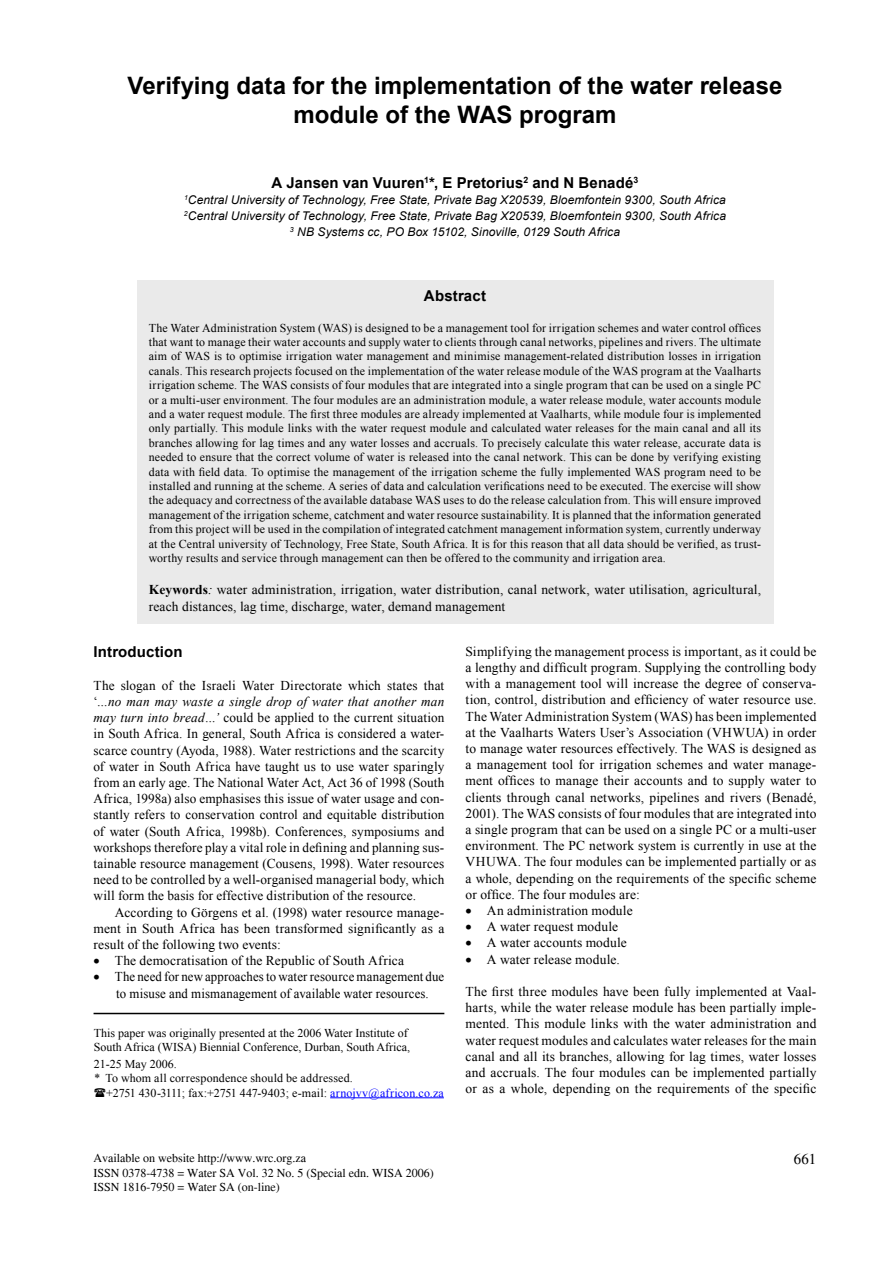
<style>
.page{position:relative;width:893px;height:1263px;background:#fff}
.page>*{position:absolute;margin:0;border:0;box-sizing:border-box;transform-origin:0 0}
.Headline{font:700 24px "Arial";color:#000}
.Author{font:700 15px "Arial";letter-spacing:.01em;color:#000}
.Subhead_1{font:700 15px "Arial";letter-spacing:.01em;color:#000}
.t1{font:15px "Times";color:#000}
.Body_Text{font:13.5px/16.2px "Times New Roman";letter-spacing:.01em;color:#000;text-align:justify}
.Keywords{font:13.5px/16.2px "Times New Roman";letter-spacing:.01em;color:#000}
.Bullet{font:13.5px/16.2px "Times New Roman";letter-spacing:.01em;color:#000;text-align:center;scale:.95 1}
.Bullet-2{font:13.5px "Times New Roman";letter-spacing:.01em;color:#000}
.Abstract{font:12px/14.4px "Times New Roman";color:#000;text-align:justify}
.Address{font:italic 12px "Arial";letter-spacing:.01em;color:#000}
.t2{font:12px "Times";color:#000}
.Body_text_2{font:12px "Times New Roman";letter-spacing:.015em;color:#000}
.s1{font-weight:700}
.s2{font-style:italic}
.s3{color:#00f}
</style>
<div class="page">
<div style="left:138px;top:281px;width:636px;height:343px;background:#eaeaea"></div>
<hr style="left:330px;top:1097px;width:114px;height:1px;background:#00f">
<hr style="left:94px;top:1013px;width:350px;height:1px;background:#000">
<p class="Headline" style="left:128px;top:70px;width:656px">Verifying data for the implementation of the water release</p>
<p class="Headline" style="left:293px;top:99px;width:325px">module of the WAS program</p>
<p class="Author" style="left:272px;top:172px;width:368px">A Jansen van Vuuren<sup>1</sup>*, E Pretorius<sup>2</sup> and N Benadé<sup>3</sup></p>
<p class="Address" style="left:184px;top:192px;width:543px"><sup>1</sup>Central University of Technology, Free State, Private Bag X20539, Bloemfontein 9300, South Africa</p>
<p class="Address" style="left:184px;top:208px;width:544px"><sup>2</sup>Central University of Technology, Free State, Private Bag X20539, Bloemfontein 9300, South Africa</p>
<p class="Address" style="left:290px;top:224px;width:332px"><sup>3</sup> NB Systems cc, PO Box 15102, Sinoville, 0129 South Africa</p>
<p class="Author" style="left:424px;top:286px;width:64px">Abstract</p>
<p class="Abstract" style="left:149px;top:320px;width:614px">The Water Administration System (WAS) is designed to be a management tool for irrigation schemes and water control offices that want to manage their water accounts and supply water to clients through canal networks, pipelines and rivers. The ultimate aim of WAS is to optimise irrigation water management and minimise management-related distribution losses in irrigation canals. This research projects focused on the implementation of the water release module of the WAS program at the Vaalharts irrigation scheme. The WAS consists of four modules that are integrated into a single program that can be used on a single PC or a multi-user environment. The four modules are an administration module, a water release module, water accounts module and a water request module. The first three modules are already implemented at Vaalharts, while module four is implemented only partially. This module links with the water request module and calculated water releases for the main canal and all its branches allowing for lag times and any water losses and accruals. To precisely calculate this water release, accurate data is needed to ensure that the correct volume of water is released into the canal network. This can be done by verifying existing data with field data. To optimise the management of the irrigation scheme the fully implemented WAS program need to be installed and running at the scheme. A series of data and calculation verifications need to be executed. The exercise will show the adequacy and correctness of the available database WAS uses to do the release calculation from. This will ensure improved management of the irrigation scheme, catchment and water resource sustainability. It is planned that the information generated from this project will be used in the compilation of integrated catchment management information system, currently underway at the Central university of Technology, Free State, South Africa. It is for this reason that all data should be verified, as trust&shy;worthy results and service through management can then be offered to the community and irrigation area.</p>
<p class="Keywords" style="left:149px;top:582px;width:614px"><span class="s1">Keywords</span><span class="s2">:</span> water administration, irrigation, water distribution, canal network, water utilisation, agricultural, reach distances, lag time, discharge, water, demand management</p>
<p class="Subhead_1" style="left:94px;top:642px;width:91px">Introduction</p>
<p class="Body_Text" style="left:94px;top:677px;width:352px">The slogan of the Israeli Water Directorate which states that ‘<span class="s2">…no man may waste a single drop of water that another man may turn into bread…’</span> could be applied to the current situation in South Africa. In general, South Africa is considered a water&shy;scarce country (Ayoda, 1988). Water restrictions and the scarcity of water in South Africa have taught us to use water sparingly from an early age. The National Water Act, Act 36 of 1998 (South Africa, 1998a) also emphasises this issue of water usage and con&shy;stantly refers to conservation control and equitable distribution of water (South Africa, 1998b). Conferences, symposiums and workshops therefore play a vital role in defining and planning sus&shy;tainable resource management (Cousens, 1998). Water resources need to be controlled by a well-organised managerial body, which will form the basis for effective distribution of the resource.</p>
<p class="Body_Text" style="left:94px;top:904px;width:352px;text-indent:21px">According to Görgens et al. (1998) water resource manage&shy;ment in South Africa has been transformed significantly as a result of the following two events:</p>
<p class="Bullet-2" style="left:94px;top:951px;width:312px">• The democratisation of the Republic of South Africa</p>
<p class="Bullet" style="left:94px;top:968px;width:371px">• The need for new approaches to water resource management due to misuse and mismanagement of available water resources.</p>
<p class="Body_Text" style="left:466px;top:643px;width:352px">Simplifying the management process is important, as it could be a lengthy and difficult program. Supplying the controlling body with a management tool will increase the degree of conserva&shy;tion, control, distribution and efficiency of water resource use.<br>The Water Administration System (WAS) has been implemented at the Vaalharts Waters User’s Association (VHWUA) in order to manage water resources effectively. The WAS is designed as a management tool for irrigation schemes and water manage&shy;ment offices to manage their accounts and to supply water to clients through canal networks, pipelines and rivers (Benadé, 2001). The WAS consists of four modules that are integrated into a single program that can be used on a single PC or a multi-user environment. The PC network system is currently in use at the VHUWA. The four modules can be implemented partially or as a whole, depending on the requirements of the specific scheme or office. The four modules are:</p>
<p class="Bullet-2" style="left:466px;top:901px;width:169px">• An administration module</p>
<p class="Body_Text" style="left:466px;top:918px;width:154px">• A water request module</p>
<p class="Body_Text" style="left:466px;top:934px;width:163px">• A water accounts module</p>
<p class="Body_Text" style="left:466px;top:951px;width:156px">• A water release module.</p>
<p class="Body_Text" style="left:466px;top:983px;width:352px">The first three modules have been fully implemented at Vaal&shy;harts, while the water release module has been partially imple&shy;mented. This module links with the water administration and water request modules and calculates water releases for the main canal and all its branches, allowing for lag times, water losses and accruals. The four modules can be implemented partially or as a whole, depending on the requirements of the specific</p>
<p class="Abstract" style="left:94px;top:1025px;width:316px">This paper was originally presented at the 2006 Water Institute of</p>
<p class="Abstract" style="left:94px;top:1040px;width:318px">South Africa (WISA) Biennial Conference, Durban, South Africa,</p>
<p class="Abstract" style="left:94px;top:1056px;width:84px">21-25 May 2006.</p>
<p class="Body_text_2" style="left:94px;top:1070px;width:261px"><span class="s2">*</span> To whom all correspondence should be addressed.</p>
<p class="Body_text_2" style="left:106px;top:1084px;width:339px">+2751 430-3111; fax:+2751 447-9403; e-mail: <span class="s3">arnojvv@africon.co.za</span></p>
<p class="t2" style="left:94px;top:1151px;width:214px">Available on website http://www.wrc.org.za</p>
<p class="t2" style="left:94px;top:1165px;width:342px">ISSN 0378-4738 = Water SA Vol. 32 No. 5 (Special edn. WISA 2006)</p>
<p class="t2" style="left:94px;top:1180px;width:188px">ISSN 1816-7950 = Water SA (on-line)</p>
<p class="t1" style="left:794px;top:1150px;width:24px">661</p>
</div>
